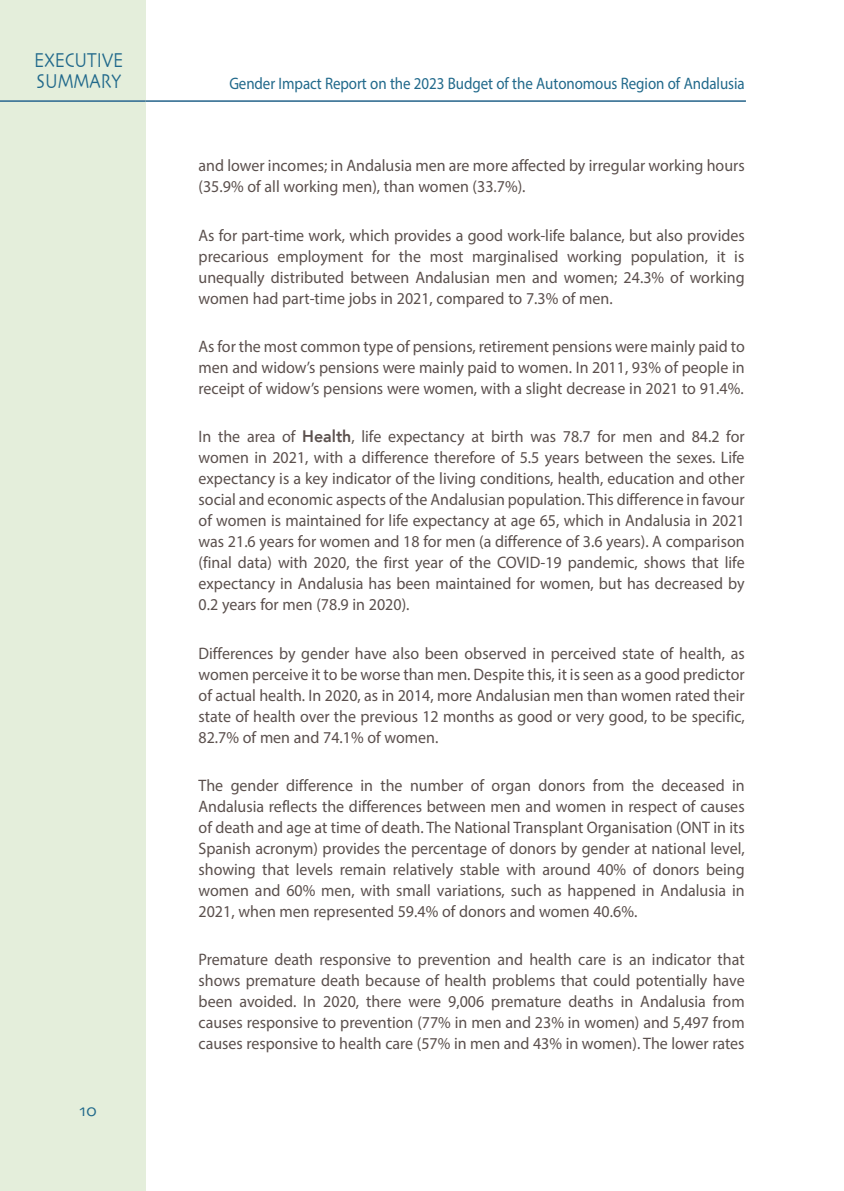
<style>
.page{position:relative;width:844px;height:1191px;background:#fff}
.page>*{position:absolute;margin:0;border:0;box-sizing:border-box;transform-origin:0 0}
.t1{font:21px/21px "Skia";color:#21698b;scale:.8 1}
.t2{font:17.5px "Skia";color:#21698b}
.t3{font:16.62px/21px "Myriad Pro";color:#5b504d;text-align:justify;scale:.96 1}
.t4{font:16.62px "Myriad Pro";letter-spacing:-.005em;color:#21698b;scale:.9 1}
.s1{font-family:"Avenir";font-weight:800}
</style>
<div class="page">
<div style="left:0;top:0;width:145px;height:1191px;background:#e4eedb"></div>
<hr style="left:145px;top:100px;width:600px;height:2px;background:#43799a">
<hr style="left:0;top:100px;width:145px;height:2px;background:#43799a">
<p class="t1" style="left:34px;top:51px;width:113px">EXECUTIVE<br>SUMMARY</p>
<p class="t2" style="left:80px;top:1100px;width:19px">10</p>
<p class="t4" style="left:229px;top:73px;width:574px">Gender Impact Report on the 2023 Budget of the Autonomous Region of Andalusia</p>
<p class="t3" style="left:198px;top:155px;width:570px">and lower incomes; in Andalusia men are more affected by irregular working hours (35.9% of all working men), than women (33.7%).</p>
<p class="t3" style="left:198px;top:224px;width:570px">As for part-time work, which provides a good work-life balance, but also provides precarious employment for the most marginalised working population, it is unequally distributed between Andalusian men and women; 24.3% of working women had part-time jobs in 2021, compared to 7.3% of men.</p>
<p class="t3" style="left:198px;top:335px;width:570px">As for the most common type of pensions, retirement pensions were mainly paid to men and widow’s pensions were mainly paid to women. In 2011, 93% of people in receipt of widow’s pensions were women, with a slight decrease in 2021 to 91.4%.</p>
<p class="t3" style="left:198px;top:426px;width:570px">In the area of <span class="s1">Health</span>, life expectancy at birth was 78.7 for men and 84.2 for women in 2021, with a difference therefore of 5.5 years between the sexes. Life expectancy is a key indicator of the living conditions, health, education and other social and economic aspects of the Andalusian population. This difference in favour of women is maintained for life expectancy at age 65, which in Andalusia in 2021 was 21.6 years for women and 18 for men (a difference of 3.6 years). A comparison (final data) with 2020, the first year of the COVID-19 pandemic, shows that life expectancy in Andalusia has been maintained for women, but has decreased by 0.2 years for men (78.9 in 2020).</p>
<p class="t3" style="left:198px;top:642px;width:570px">Differences by gender have also been observed in perceived state of health, as women perceive it to be worse than men. Despite this, it is seen as a good predictor of actual health. In 2020, as in 2014, more Andalusian men than women rated their state of health over the previous 12 months as good or very good, to be specific, 82.7% of men and 74.1% of women.</p>
<p class="t3" style="left:198px;top:774px;width:570px">The gender difference in the number of organ donors from the deceased in Andalusia reflects the differences between men and women in respect of causes of death and age at time of death. The National Transplant Organisation (ONT in its Spanish acronym) provides the percentage of donors by gender at national level, showing that levels remain relatively stable with around 40% of donors being women and 60% men, with small variations, such as happened in Andalusia in 2021, when men represented 59.4% of donors and women 40.6%.</p>
<p class="t3" style="left:198px;top:948px;width:570px">Premature death responsive to prevention and health care is an indicator that shows premature death because of health problems that could potentially have been avoided. In 2020, there were 9,006 premature deaths in Andalusia from causes responsive to prevention (77% in men and 23% in women) and 5,497 from causes responsive to health care (57% in men and 43% in women). The lower rates</p>
</div>
